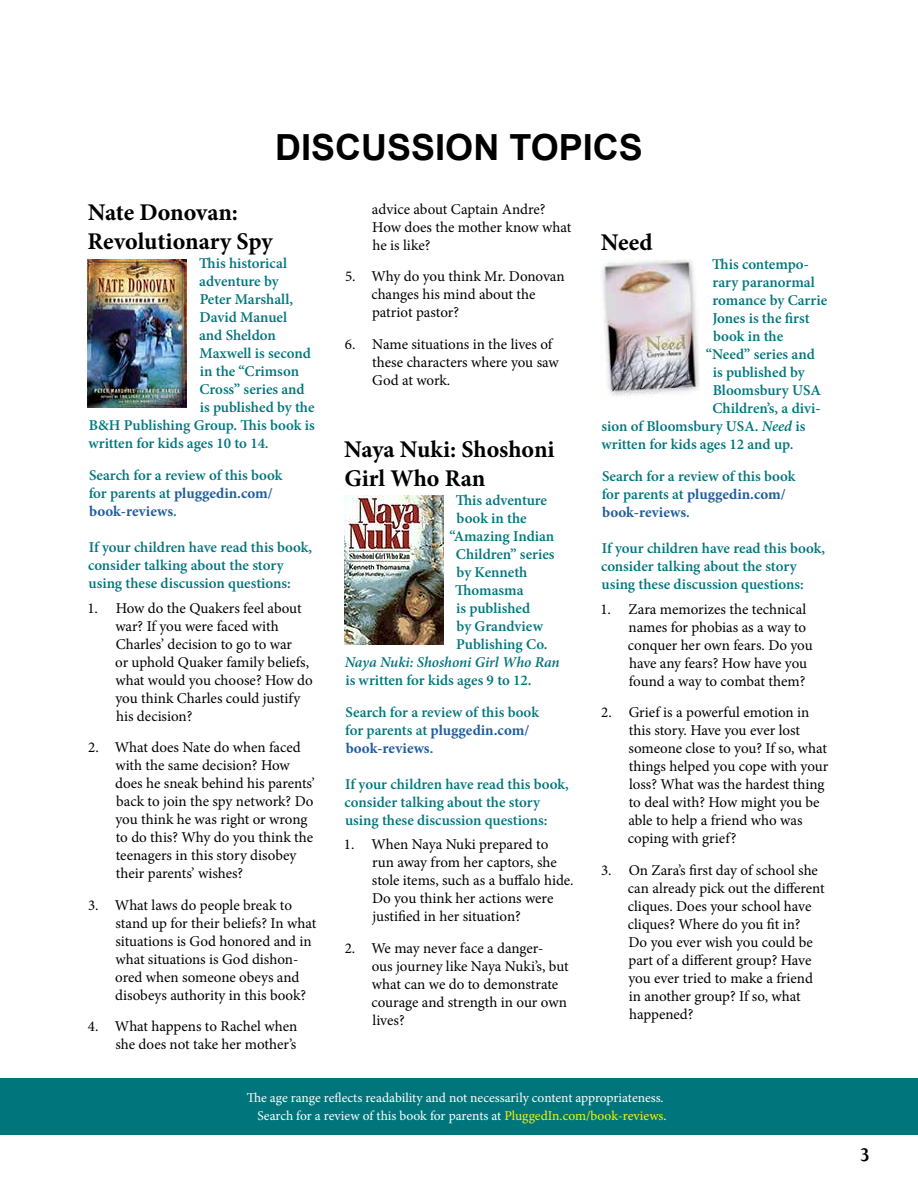
<style>
.page{position:relative;width:918px;height:1188px;background:#fff}
.page>*{position:absolute;margin:0;border:0;box-sizing:border-box;transform-origin:0 0}
.t1{font:700 36px "Arial";color:#000}
.t2{font:700 24px/28.8px "Minion Pro";letter-spacing:-.005em;color:#000}
.t3{font:700 20.25px "Atma Serif OT";color:#000}
.t4{font:15px/18px "Minion Pro";letter-spacing:-.005em;color:#000}
.t5{font:600 15px/18px "Minion Pro";color:#00767c}
.t6{font:700 15px/18px "Minion Pro";color:#215e9e}
.t7{font:italic 600 15px "Minion Pro";letter-spacing:-.005em;color:#00767c}
.t8{font:13.5px/18.3px "Minion Pro";letter-spacing:-.005em;color:#fff;text-align:right}
.s1{font-style:italic}
.s2{font-weight:700;color:#215e9e}
.s3{font-weight:600;color:#00767c}
.s4{color:#fff200}
</style>
<div class="page">
<div style="left:0;top:1078px;width:918px;height:56px;background:#00767c"></div>
<img style="left:88px;top:259px;width:99px;height:149px">
<img style="left:344px;top:496px;width:99px;height:148px">
<img style="left:601px;top:260px;width:99px;height:137px">
<h1 class="t1" style="left:275px;top:124px;width:369px">DISCUSSION TOPICS</h1>
<h2 class="t2" style="left:88px;top:198px;width:187px">Nate Donovan:<br>Revolutionary Spy</h2>
<p class="t5" style="left:199px;top:254px;width:89px">This historical</p>
<p class="t5" style="left:199px;top:272px;width:81px">adventure by</p>
<p class="t5" style="left:200px;top:290px;width:95px">Peter Marshall,</p>
<p class="t5" style="left:199px;top:308px;width:89px">David Manuel</p>
<p class="t5" style="left:199px;top:326px;width:78px">and Sheldon</p>
<p class="t5" style="left:200px;top:344px;width:113px">Maxwell is second</p>
<p class="t5" style="left:200px;top:362px;width:101px">in the “Crimson</p>
<p class="t5" style="left:199px;top:380px;width:107px">Cross” series and</p>
<p class="t5" style="left:200px;top:398px;width:116px">is published by the</p>
<p class="t5" style="left:89px;top:416px;width:227px">B&amp;H Publishing Group. This book is</p>
<p class="t5" style="left:88px;top:434px;width:182px">written for kids ages 10 to 14<span class="s1">.</span></p>
<p class="t5" style="left:89px;top:466px;width:195px">Search for a review of this book for parents at <span class="s2">pluggedin.com/ book-reviews</span>.</p>
<p class="t5" style="left:88px;top:538px;width:226px">If your children have read this book, consider talking about the story using these discussion questions:</p>
<p class="t4" style="left:115px;top:599px;width:199px;text-indent:-28px">1. How do the Quakers feel about war? If you were faced with<br>Charles’ decision to go to war<br>or uphold Quaker family beliefs, what would you choose? How do you think Charles could justify his decision?</p>
<p class="t4" style="left:115px;top:738px;width:201px;text-indent:-27px">2. What does Nate do when faced with the same decision? How does he sneak behind his parents’ back to join the spy network? Do you think he was right or wrong to do this? Why do you think the teenagers in this story disobey their parents’ wishes?</p>
<p class="t4" style="left:115px;top:896px;width:203px;text-indent:-27px">3. What laws do people break to stand up for their beliefs? In what situations is God honored and in what situations is God dishon&shy;ored when someone obeys and disobeys authority in this book?</p>
<p class="t4" style="left:88px;top:1017px;width:211px;text-align:right">4. What happens to Rachel when she does not take her mother’s</p>
<p class="t4" style="left:372px;top:200px;width:201px">advice about Captain Andre?<br>How does the mother know what he is like?</p>
<p class="t4" style="left:371px;top:268px;width:195px;text-indent:-26px">5. Why do you think Mr. Donovan changes his mind about the patriot pastor?</p>
<p class="t4" style="left:372px;top:335px;width:188px;text-indent:-27px">6. Name situations in the lives of these characters where you saw<br>God at work.</p>
<h2 class="t2" style="left:344px;top:435px;width:212px">Naya Nuki: Shoshoni<br>Girl Who Ran</h2>
<p class="t5" style="left:456px;top:491px;width:93px">This adventure</p>
<p class="t5" style="left:457px;top:509px;width:72px">book in the</p>
<p class="t5" style="left:449px;top:527px;width:106px">“Amazing Indian</p>
<p class="t5" style="left:456px;top:545px;width:100px">Children” series</p>
<p class="t5" style="left:457px;top:563px;width:72px">by Kenneth</p>
<p class="t5" style="left:455px;top:581px;width:70px">Thomasma</p>
<p class="t5" style="left:456px;top:599px;width:75px">is published</p>
<p class="t5" style="left:457px;top:617px;width:88px">by Grandview</p>
<p class="t5" style="left:456px;top:635px;width:93px">Publishing Co.</p>
<p class="t7" style="left:345px;top:652px;width:216px">Naya Nuki: Shoshoni Girl Who Ran</p>
<p class="t5" style="left:345px;top:664px;width:195px;line-height:31.5px">is written for kids ages 9 to 12.<br>Search for a review of this book</p>
<p class="t6" style="left:345px;top:721px;width:186px"><span class="s3">for parents at</span> pluggedin.com/ book-reviews<span class="s3">.</span></p>
<p class="t5" style="left:345px;top:775px;width:226px">If your children have read this book, consider talking about the story using these discussion questions:</p>
<p class="t4" style="left:372px;top:836px;width:201px;text-indent:-28px">1. When Naya Nuki prepared to run away from her captors, she stole items, such as a buffalo hide.<br>Do you think her actions were justified in her situation?</p>
<p class="t4" style="left:371px;top:939px;width:199px;text-indent:-27px">2. We may never face a danger-<br>ous journey like Naya Nuki’s, but what can we do to demonstrate courage and strength in our own lives?</p>
<h2 class="t2" style="left:601px;top:228px;width:53px">Need</h2>
<p class="t5" style="left:712px;top:256px;width:98px">This contempo-</p>
<p class="t5" style="left:713px;top:274px;width:104px">rary paranormal</p>
<p class="t5" style="left:713px;top:292px;width:116px">romance by Carrie</p>
<p class="t5" style="left:712px;top:310px;width:99px">Jones is the first</p>
<p class="t5" style="left:713px;top:328px;width:72px">book in the</p>
<p class="t5" style="left:706px;top:346px;width:110px">“Need” series and</p>
<p class="t5" style="left:713px;top:364px;width:93px">is published by</p>
<p class="t5" style="left:713px;top:382px;width:110px">Bloomsbury USA</p>
<p class="t5" style="left:712px;top:400px;width:110px">Children’s, a divi-</p>
<p class="t5" style="left:601px;top:418px;width:205px">sion of Bloomsbury USA. <span class="s1">Need</span> is</p>
<p class="t5" style="left:601px;top:436px;width:194px">written for kids ages 12 and up.</p>
<p class="t5" style="left:602px;top:467px;width:195px">Search for a review of this book for parents at <span class="s2">pluggedin.com/ book-reviews</span>.</p>
<p class="t5" style="left:601px;top:539px;width:226px">If your children have read this book, consider talking about the story using these discussion questions:</p>
<p class="t4" style="left:628px;top:600px;width:186px;text-indent:-28px">1. Zara memorizes the technical names for phobias as a way to conquer her own fears. Do you have any fears? How have you found a way to combat them?</p>
<p class="t4" style="left:628px;top:703px;width:202px;text-indent:-27px">2. Grief is a powerful emotion in this story. Have you ever lost someone close to you? If so, what things helped you cope with your loss? What was the hardest thing to deal with? How might you be able to help a friend who was coping with grief?</p>
<p class="t4" style="left:628px;top:861px;width:198px;text-indent:-27px">3. On Zara’s first day of school she can already pick out the different cliques. Does your school have cliques? Where do you fit in?<br>Do you ever wish you could be part of a different group? Have you ever tried to make a friend in another group? If so, what happened?</p>
<p class="t8" style="left:247px;top:1088px;width:420px">The age range reflects readability and not necessarily content appropriateness.<br>Search for a review of this book for parents at <span class="s4">PluggedIn.com/book-reviews</span>.</p>
<h3 class="t3" style="left:860px;top:1142px;width:12px">3</h3>
</div>
